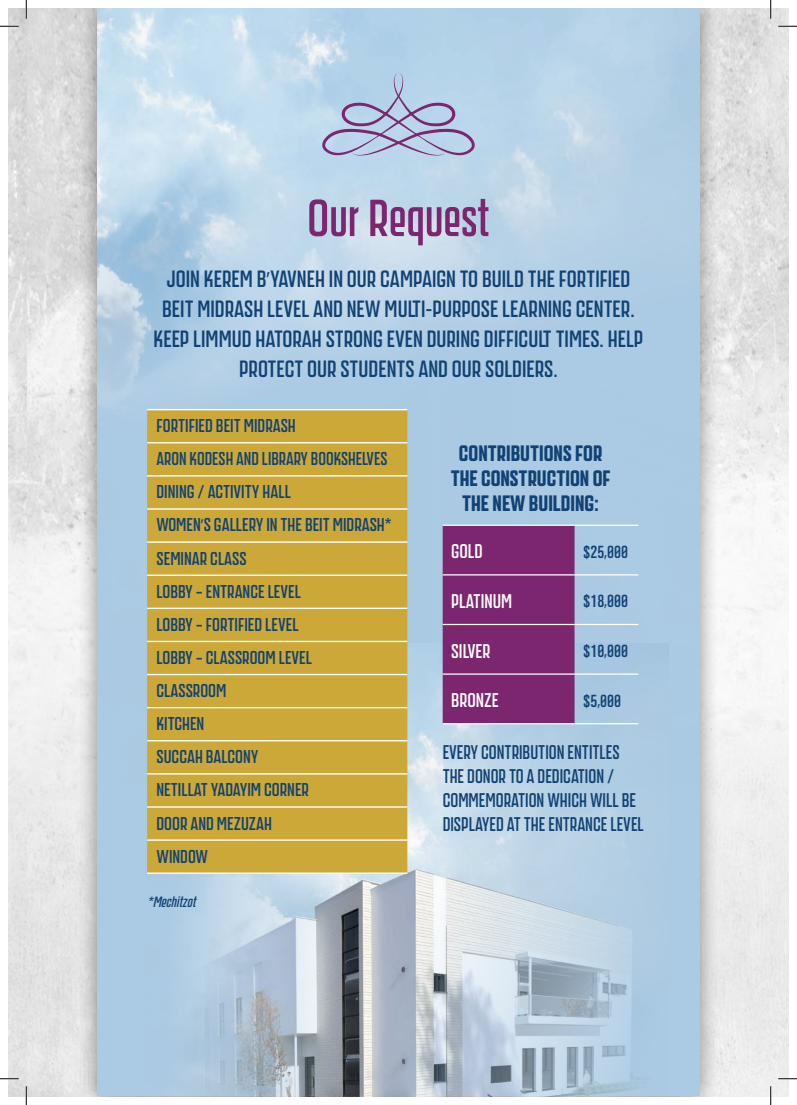
<style>
.page{position:relative;width:797px;height:1105px;background:#fff}
.page>*{position:absolute;margin:0;border:0;box-sizing:border-box;transform-origin:0 0}
.t1{font:500 52.5px "Fb Electron Con Eng";color:#7c2670}
.t2{font:500 23.75px/30px "Fb Electron Con Eng";color:#114273;text-align:center}
.t3{font:900 22.5px/25px "Fb Electron Con Eng";color:#114273;text-align:center}
.t4{font:500 20px/24px "Fb Electron Con Eng";color:#114273;scale:.94 1}
.כותרת_2{font:500 20px "Fb Electron Con Eng";color:#fff}
.כותרת_2-2{font:500 18.75px "Fb Electron Con Eng";color:#114273}
.כותרת_2-3{font:italic 500 15px "Fb Electron Con Eng";color:#114273}
</style>
<div class="page">
<img style="left:9px;top:9px;width:779px;height:1087px">
<div style="left:77px;top:9px;width:642px;height:1087px;background:#231f20;opacity:.5"></div>
<div style="left:97px;top:9px;width:602px;height:1087px;background:#abcae3"></div>
<img style="left:97px;top:9px;width:563px;height:634px">
<img style="left:188px;top:643px;width:451px;height:453px">
<img style="left:9px;top:158px;width:17px;height:111px">
<svg style="left:322px;top:73px;width:152px;height:83px"></svg>
<div style="left:147px;top:410px;width:260px;height:462px;background:#cba838"></div>
<hr style="left:147px;top:409px;width:260px;height:1px;background:#fff">
<hr style="left:147px;top:442px;width:260px;height:1px;background:#fff">
<hr style="left:147px;top:475px;width:260px;height:2px;background:#fff">
<hr style="left:147px;top:508px;width:260px;height:2px;background:#fff">
<hr style="left:147px;top:541px;width:260px;height:2px;background:#fff">
<hr style="left:147px;top:574px;width:260px;height:2px;background:#fff">
<hr style="left:147px;top:608px;width:260px;height:1px;background:#fff">
<hr style="left:147px;top:641px;width:260px;height:1px;background:#fff">
<hr style="left:147px;top:674px;width:260px;height:1px;background:#fff">
<hr style="left:147px;top:707px;width:260px;height:1px;background:#fff">
<hr style="left:147px;top:740px;width:260px;height:1px;background:#fff">
<hr style="left:147px;top:773px;width:260px;height:1px;background:#fff">
<hr style="left:147px;top:806px;width:260px;height:2px;background:#fff">
<hr style="left:147px;top:839px;width:260px;height:2px;background:#fff">
<hr style="left:147px;top:872px;width:260px;height:2px;background:#fff">
<div style="left:442px;top:526px;width:132px;height:197px;background:#7c2670"></div>
<hr style="left:442px;top:525px;width:132px;height:1px;background:#fff">
<hr style="left:574px;top:525px;width:64px;height:1px;background:#fff">
<hr style="left:442px;top:574px;width:132px;height:1px;background:#fff">
<hr style="left:574px;top:574px;width:64px;height:1px;background:#fff">
<hr style="left:442px;top:624px;width:132px;height:1px;background:#fff">
<hr style="left:574px;top:624px;width:64px;height:1px;background:#fff">
<hr style="left:442px;top:673px;width:132px;height:2px;background:#fff">
<hr style="left:574px;top:673px;width:64px;height:2px;background:#fff">
<hr style="left:442px;top:723px;width:132px;height:1px;background:#fff">
<hr style="left:574px;top:723px;width:64px;height:1px;background:#fff">
<svg style="left:0;top:25px;width:19px;height:2px"></svg>
<svg style="left:778px;top:25px;width:19px;height:2px"></svg>
<svg style="left:0;top:1078px;width:19px;height:1px"></svg>
<svg style="left:778px;top:1078px;width:19px;height:1px"></svg>
<svg style="left:25px;top:0;width:2px;height:19px"></svg>
<svg style="left:25px;top:1086px;width:2px;height:19px"></svg>
<svg style="left:770px;top:0;width:1px;height:19px"></svg>
<svg style="left:770px;top:1086px;width:1px;height:19px"></svg>
<p class="t1" style="left:307px;top:187px;width:184px">Our Request</p>
<p class="t2" style="left:153px;top:264px;width:491px">JOIN KEREM B'YAVNEH IN OUR CAMPAIGN TO BUILD THE FORTIFIED BEIT MIDRASH LEVEL AND NEW MULTI-PURPOSE LEARNING CENTER.<br>KEEP LIMMUD HATORAH STRONG EVEN DURING DIFFICULT TIMES. HELP PROTECT OUR STUDENTS AND OUR SOLDIERS.</p>
<p class="כותרת_2-2" style="left:156px;top:415px;width:141px">FORTIFIED BEIT MIDRASH</p>
<p class="כותרת_2-2" style="left:156px;top:448px;width:232px">ARON KODESH AND LIBRARY BOOKSHELVES</p>
<p class="כותרת_2-2" style="left:156px;top:481px;width:136px">DINING / ACTIVITY HALL</p>
<p class="כותרת_2-2" style="left:156px;top:514px;width:237px">WOMEN'S GALLERY IN THE BEIT MIDRASH*</p>
<p class="כותרת_2-2" style="left:156px;top:547px;width:92px">SEMINAR CLASS</p>
<p class="כותרת_2-2" style="left:156px;top:580px;width:146px">LOBBY – ENTRANCE LEVEL</p>
<p class="כותרת_2-2" style="left:156px;top:613px;width:144px">LOBBY – FORTIFIED LEVEL</p>
<p class="כותרת_2-2" style="left:156px;top:646px;width:157px">LOBBY – CLASSROOM LEVEL</p>
<p class="כותרת_2-2" style="left:156px;top:680px;width:71px">CLASSROOM</p>
<p class="כותרת_2-2" style="left:156px;top:713px;width:49px">KITCHEN</p>
<p class="כותרת_2-2" style="left:156px;top:746px;width:104px">SUCCAH BALCONY</p>
<p class="כותרת_2-2" style="left:156px;top:779px;width:154px">NETILLAT YADAYIM CORNER</p>
<p class="כותרת_2-2" style="left:156px;top:812px;width:117px">DOOR AND MEZUZAH</p>
<p class="כותרת_2-2" style="left:156px;top:845px;width:53px">WINDOW</p>
<p class="כותרת_2-3" style="left:147px;top:893px;width:54px">*Mechitzot</p>
<p class="t3" style="left:450px;top:440px;width:161px">CONTRIBUTIONS FOR<br>THE CONSTRUCTION OF<br>THE NEW BUILDING:</p>
<p class="כותרת_2" style="left:451px;top:540px;width:33px">GOLD</p>
<p class="כותרת_2-2" style="left:583px;top:540px;width:47px">$25,000</p>
<p class="כותרת_2" style="left:451px;top:589px;width:62px">PLATINUM</p>
<p class="כותרת_2-2" style="left:583px;top:590px;width:47px">$18,000</p>
<p class="כותרת_2" style="left:451px;top:639px;width:41px">SILVER</p>
<p class="כותרת_2-2" style="left:583px;top:639px;width:47px">$10,000</p>
<p class="כותרת_2" style="left:451px;top:688px;width:49px">BRONZE</p>
<p class="כותרת_2-2" style="left:583px;top:689px;width:40px">$5,000</p>
<p class="t4" style="left:442px;top:739px;width:215px">EVERY CONTRIBUTION ENTITLES<br>THE DONOR TO A DEDICATION /<br>COMMEMORATION WHICH WILL BE<br>DISPLAYED AT THE ENTRANCE LEVEL</p>
</div>
